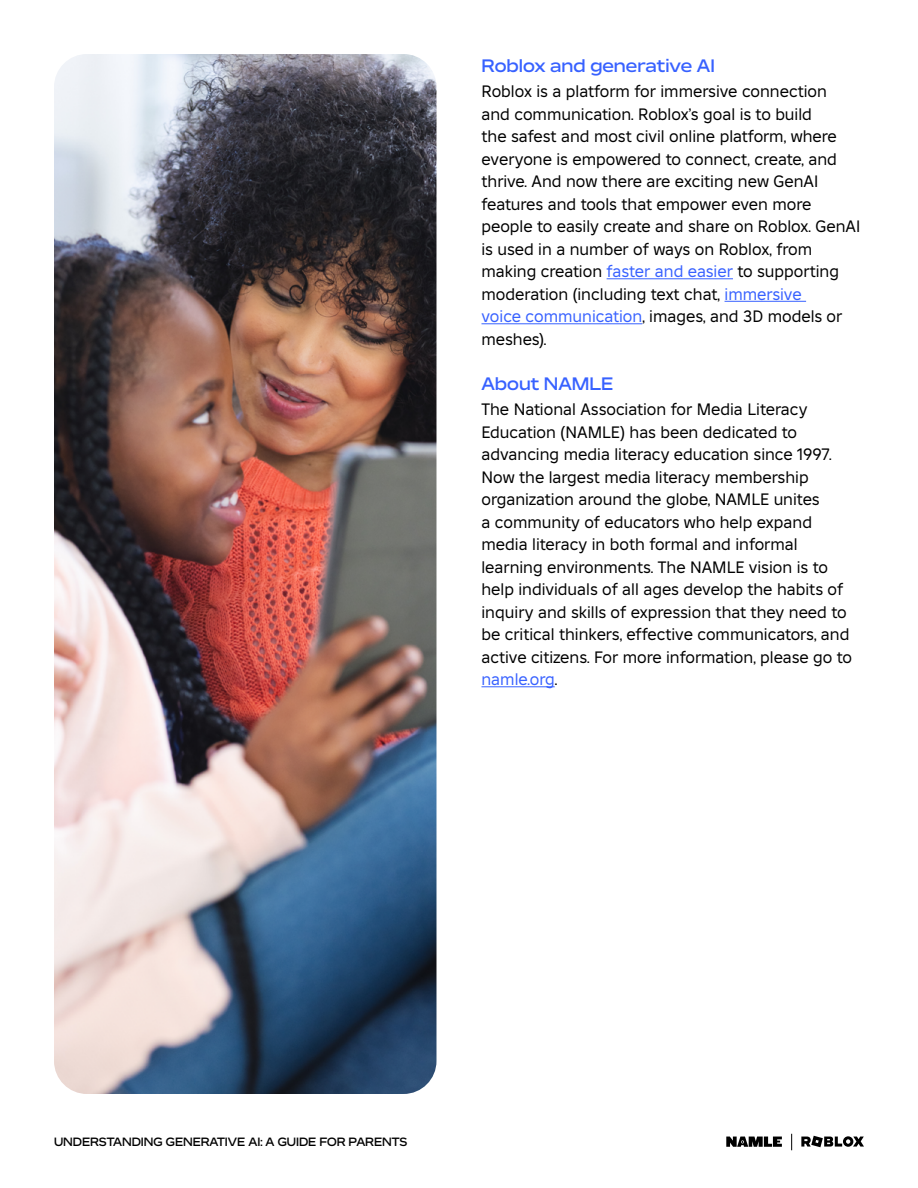
<style>
.page{position:relative;width:918px;height:1188px;background:#fff}
.page>*{position:absolute;margin:0;border:0;box-sizing:border-box;transform-origin:0 0}
.t1{font:600 18px "Builder Extended";color:#3761ff}
.t2{font:16.5px/22.5px "Builder Sans";color:#000}
.t3{font:600 12px "Builder Extended";color:#000}
.s1{color:#3761ff}
</style>
<div class="page">
<hr style="left:607px;top:278px;width:126px;height:1px;background:#3761ff">
<hr style="left:725px;top:301px;width:81px;height:1px;background:#3761ff">
<hr style="left:482px;top:323px;width:160px;height:1px;background:#3761ff">
<hr style="left:482px;top:686px;width:73px;height:1px;background:#3761ff">
<svg style="left:726px;top:1137px;width:56px;height:10px"></svg>
<svg style="left:791px;top:1134px;width:1px;height:16px"></svg>
<svg style="left:801px;top:1136px;width:63px;height:11px"></svg>
<img style="left:54px;top:54px;width:382px;height:1040px">
<p class="t1" style="left:482px;top:52px;width:235px">Roblox and generative AI</p>
<p class="t2" style="left:482px;top:80px;width:380px">Roblox is a platform for immersive connection<br>and communication. Roblox’s goal is to build<br>the safest and most civil online platform, where everyone is empowered to connect, create, and thrive. And now there are exciting new GenAI features and tools that empower even more people to easily create and share on Roblox. GenAI is used in a number of ways on Roblox, from making creation <span class="s1">faster and easier</span> to supporting moderation (including text chat, <span class="s1">immersive<br>voice communication</span>, images, and 3D models or meshes).</p>
<p class="t1" style="left:482px;top:370px;width:133px">About NAMLE</p>
<p class="t2" style="left:482px;top:398px;width:372px">The National Association for Media Literacy Education (NAMLE) has been dedicated to advancing media literacy education since 1997.<br>Now the largest media literacy membership organization around the globe, NAMLE unites<br>a community of educators who help expand media literacy in both formal and informal learning environments. The NAMLE vision is to help individuals of all ages develop the habits of inquiry and skills of expression that they need to be critical thinkers, effective communicators, and active citizens. For more information, please go to <span class="s1">namle.org</span>.</p>
<p class="t3" style="left:54px;top:1133px;width:355px">UNDERSTANDING GENERATIVE AI: A GUIDE FOR PARENTS</p>
</div>
